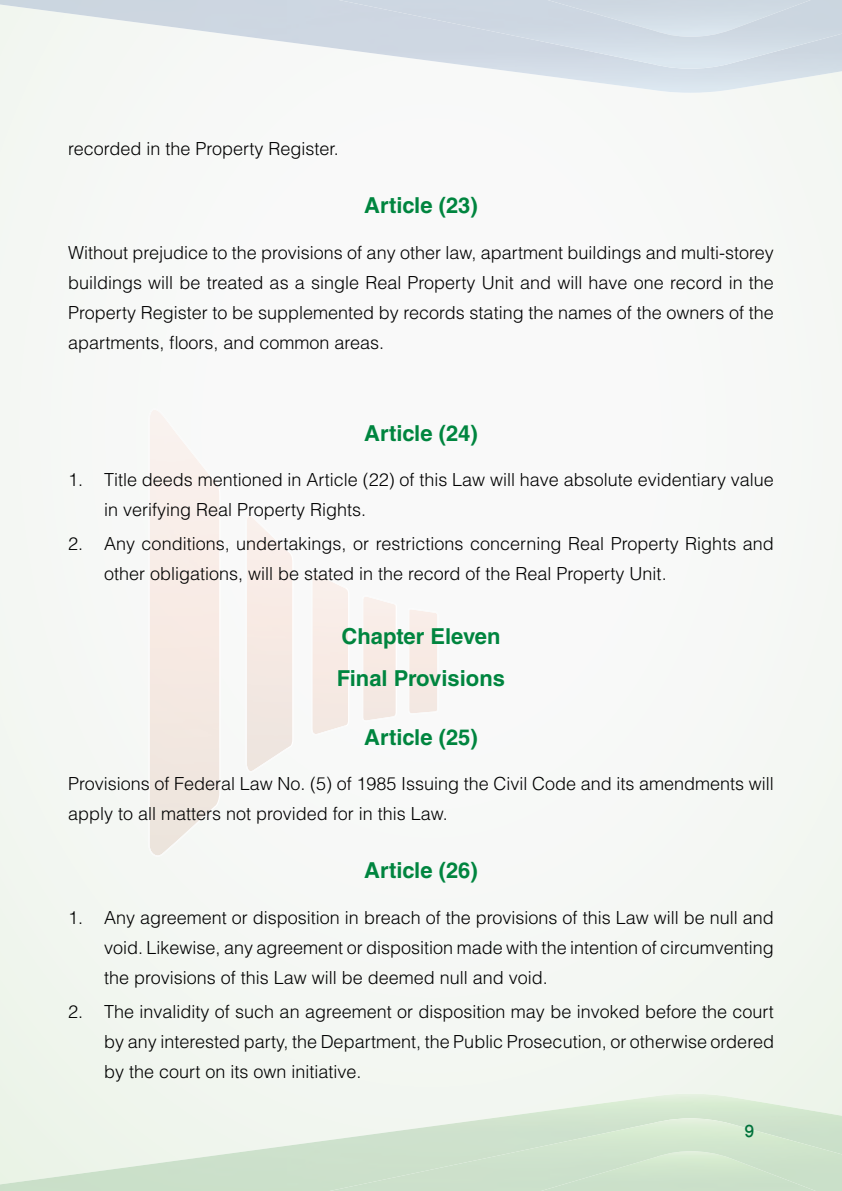
<style>
.page{position:relative;width:842px;height:1191px;background:#fff}
.page>*{position:absolute;margin:0;border:0;box-sizing:border-box;transform-origin:0 0}
.t1{font:500 24px "Win Soft Pro";color:#00723b}
.t2{font:700 22px/41.6px "Helvetica LT Std";color:#00853f}
.t3{font:300 18px/30px "Helvetica LT Std";color:#000;text-align:justify}
</style>
<div class="page">
<div style="left:0;top:93px;width:842px;height:1000px;background:#f7f8f6"></div>
<div style="left:701px;top:1151px;width:141px;height:40px;background:#cbe1c9"></div>
<img style="left:700px;top:37px;width:142px;height:31px">
<img style="left:691px;top:0;width:151px;height:37px">
<img style="left:395px;top:596px;width:1px;height:124px">
<svg style="left:362px;top:595px;width:33px;height:126px;background:#f7ebe6"></svg>
<img style="left:346px;top:574px;width:2px;height:160px">
<svg style="left:311px;top:572px;width:35px;height:163px;background:#f7ece7"></svg>
<img style="left:211px;top:410px;width:8px;height:445px">
<svg style="left:148px;top:408px;width:63px;height:448px"></svg>
<img style="left:287px;top:516px;width:5px;height:255px">
<svg style="left:246px;top:515px;width:41px;height:257px;background:#f5ebe6"></svg>
<svg style="left:408px;top:608px;width:30px;height:106px;background:#f7ece6"></svg>
<p class="t3" style="left:68px;top:133px;width:272px">recorded in the Property Register.</p>
<p class="t2" style="left:364px;top:184px;width:115px">Article (23)</p>
<p class="t3" style="left:68px;top:237px;width:707px">Without prejudice to the provisions of any other law, apartment buildings and multi-storey buildings will be treated as a single Real Property Unit and will have one record in the Property Register to be supplemented by records stating the names of the owners of the apartments, floors, and common areas.</p>
<p class="t2" style="left:364px;top:412px;width:115px">Article (24)</p>
<p class="t3" style="left:104px;top:465px;width:671px;text-indent:-36px">1. Title deeds mentioned in Article (22) of this Law will have absolute evidentiary value in verifying Real Property Rights.</p>
<p class="t3" style="left:104px;top:528px;width:671px;text-indent:-36px">2. Any conditions, undertakings, or restrictions concerning Real Property Rights and other obligations, will be stated in the record of the Real Property Unit.</p>
<p class="t2" style="left:337px;top:615px;width:170px">Chapter Eleven<br>Final Provisions</p>
<p class="t2" style="left:364px;top:715px;width:115px">Article (25)</p>
<p class="t3" style="left:68px;top:768px;width:707px">Provisions of Federal Law No. (5) of 1985 Issuing the Civil Code and its amendments will apply to all matters not provided for in this Law.</p>
<p class="t2" style="left:364px;top:849px;width:115px">Article (26)</p>
<p class="t3" style="left:104px;top:902px;width:671px;text-indent:-36px">1. Any agreement or disposition in breach of the provisions of this Law will be null and void. Likewise, any agreement or disposition made with the intention of circumventing the provisions of this Law will be deemed null and void.</p>
<p class="t3" style="left:104px;top:996px;width:671px;text-indent:-36px">2. The invalidity of such an agreement or disposition may be invoked before the court by any interested party, the Department, the Public Prosecution, or otherwise ordered by the court on its own initiative.</p>
<h1 class="t1" style="left:744px;top:1114px;width:11px">9</h1>
</div>
